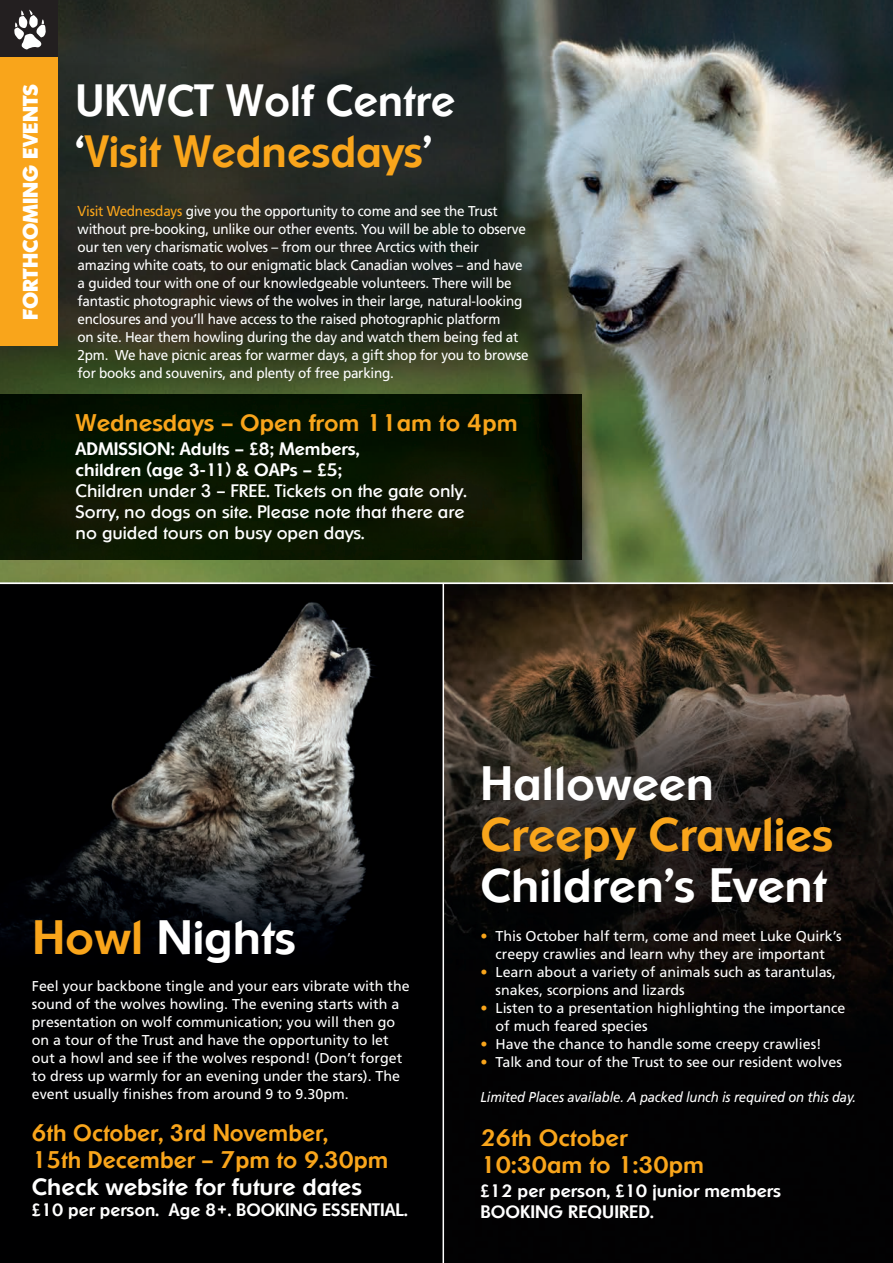
<style>
.page{position:relative;width:893px;height:1263px;background:#fff}
.page>*{position:absolute;margin:0;border:0;box-sizing:border-box;transform-origin:0 0}
.t1{font:700 48px/51px "Sharnay";color:#fff}
.t2{font:700 45px/51px "Sharnay";color:#fff;scale:.96 1}
.t3{font:700 24px/27px "Sharnay";color:#f9a51b;scale:.96 1}
.t4{font:700 24px/27px "Sharnay";color:#f9a51b}
.t5{font:800 21px "Sharnay";color:#fff}
.t6{font:18px/21px "Sharnay";color:#fff}
.t7{font:700 18px/21px "Sharnay";color:#fff}
.t8{font:14.25px/18px "Frutiger";color:#fff}
.t9{font:14.25px/18px "Frutiger";letter-spacing:-.02em;color:#fff;scale:.95 1}
.t10{font:italic 14.25px "Frutiger";letter-spacing:-.015em;color:#fff;scale:.92 1}
.s1{color:#f9a51b}
.s2{font-weight:700}
.s3{color:#fff}
</style>
<div class="page">
<img style="left:0;top:584px;width:443px;height:679px">
<svg style="left:444px;top:584px;width:449px;height:679px;background:#191410"></svg>
<img style="left:0;top:0;width:893px;height:583px">
<img style="left:0;top:395px;width:581px;height:165px">
<div style="left:0;top:0;width:57px;height:57px;background:#231f20"></div>
<svg style="left:14px;top:10px;width:32px;height:39px"></svg>
<div style="left:0;top:57px;width:57px;height:288px;background:#f9a51b"></div>
<p class="t5" style="left:18px;top:320px;width:237px;rotate:-90deg">FORTHCOMING EVENTS</p>
<p class="t2" style="left:76px;top:74px;width:397px">UKWCT Wolf Centre ‘<span class="s1">Visit Wednesdays</span>’</p>
<p class="t9" style="left:78px;top:202px;width:476px"><span class="s1">Visit Wednesdays</span> give you the opportunity to come and see the Trust without pre-booking, unlike our other events. You will be able to observe our ten very charismatic wolves – from our three Arctics with their amazing white coats, to our enigmatic black Canadian wolves – and have a guided tour with one of our knowledgeable volunteers. There will be fantastic photographic views of the wolves in their large, natural-looking enclosures and you’ll have access to the raised photographic platform<br>on site. Hear them howling during the day and watch them being fed at 2pm. We have picnic areas for warmer days, a gift shop for you to browse for books and souvenirs, and plenty of free parking.</p>
<p class="t4" style="left:76px;top:409px;width:444px">Wednesdays – Open from 11am to 4pm</p>
<p class="t6" style="left:76px;top:439px;width:393px"><span class="s2">ADMISSION: Adults – £8; Members,<br>children (age 3-11) &amp; OAPs – £5;<br></span>Children under 3 – FREE. Tickets on the gate only.<br>Sorry, no dogs on site. Please note that there are no guided tours on busy open days.</p>
<p class="t1" style="left:480px;top:757px;width:354px">Halloween<br><span class="s1">Creepy Crawlies<br></span>Children’s Event</p>
<p class="t1" style="left:33px;top:911px;width:265px"><span class="s1">Howl</span> Nights</p>
<p class="t8" style="left:32px;top:977px;width:379px">Feel your backbone tingle and your ears vibrate with the sound of the wolves howling. The evening starts with a presentation on wolf communication; you will then go on a tour of the Trust and have the opportunity to let out a howl and see if the wolves respond! (Don’t forget to dress up warmly for an evening under the stars). The event usually finishes from around 9 to 9.30pm.</p>
<p class="t3" style="left:32px;top:1119px;width:373px">6th October, 3rd November,<br>15th December – 7pm to 9.30pm<br><span class="s3">Check website for future dates</span></p>
<p class="t7" style="left:32px;top:1199px;width:377px">£10 per person. Age 8+. BOOKING ESSENTIAL.</p>
<p class="t8" style="left:480px;top:927px;width:363px;text-align:center"><span class="s1">•</span> This October half term, come and meet Luke Quirk’s creepy crawlies and learn why they are important</p>
<p class="t8" style="left:496px;top:963px;width:342px;text-indent:-15px"><span class="s1">•</span> Learn about a variety of animals such as tarantulas, snakes, scorpions and lizards</p>
<p class="t8" style="left:496px;top:999px;width:351px;text-indent:-15px"><span class="s1">•</span> Listen to a presentation highlighting the importance of much feared species</p>
<p class="t8" style="left:480px;top:1035px;width:343px"><span class="s1">•</span> Have the chance to handle some creepy crawlies!</p>
<p class="t8" style="left:480px;top:1053px;width:363px"><span class="s1">•</span> Talk and tour of the Trust to see our resident wolves</p>
<p class="t10" style="left:480px;top:1089px;width:410px">Limited Places available. A packed lunch is required on this day.</p>
<p class="t4" style="left:480px;top:1124px;width:225px">26th October<br>10:30am to 1:30pm</p>
<p class="t7" style="left:480px;top:1180px;width:302px">£12 per person, £10 junior members<br>BOOKING REQUIRED.</p>
</div>
